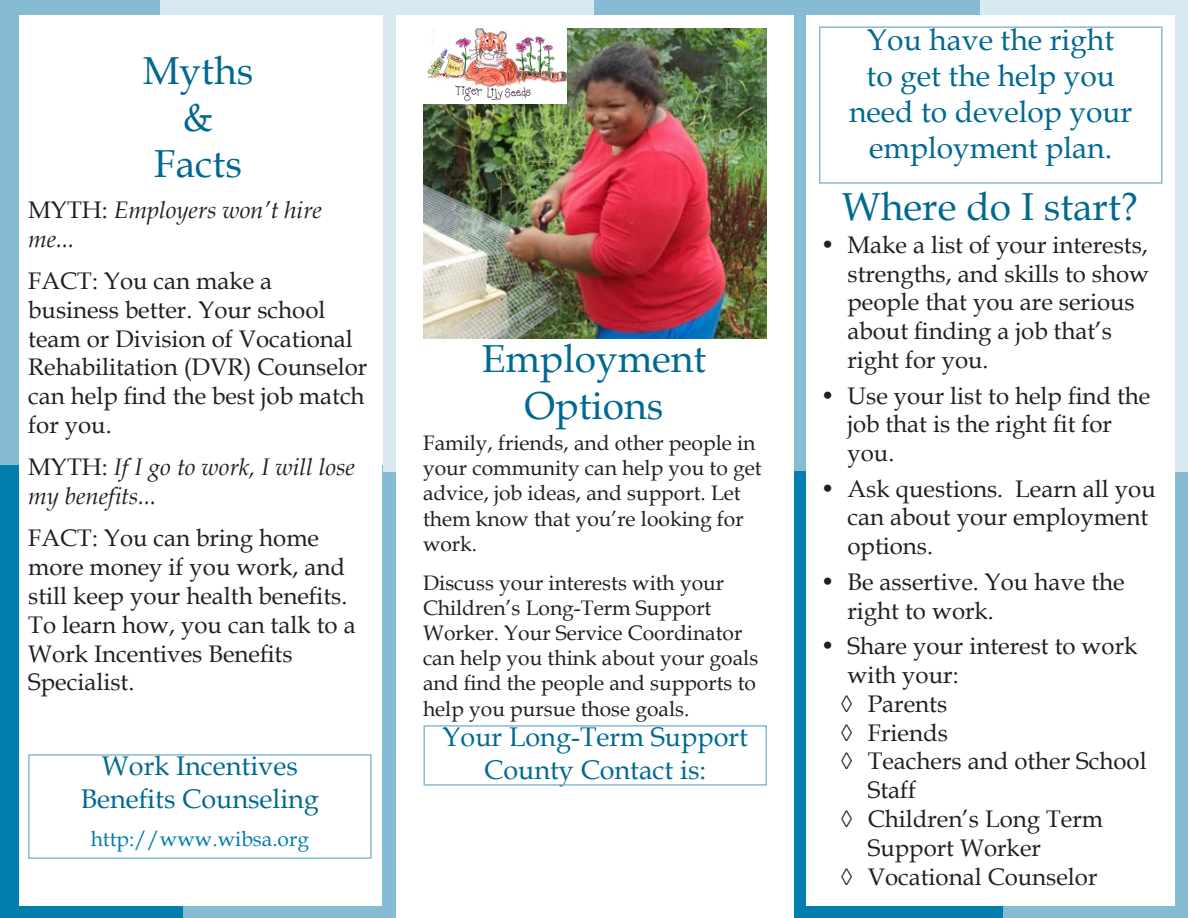
<style>
.page{position:relative;width:1188px;height:918px;background:#fff}
.page>*{position:absolute;margin:0;border:0;box-sizing:border-box;transform-origin:0 0}
.t1{font:39px/46.8px "Book Antiqua";color:#006991;text-align:center}
.t2{font:30px/36px "Book Antiqua";color:#006991;text-align:center}
.t3{font:27px/32.4px "Book Antiqua";color:#006991;text-align:center}
.t4{font:24px/28.8px "Book Antiqua";color:#231f20}
.t5{font:italic 24px/28.8px "Book Antiqua";color:#231f20}
.t6{font:21px/25.2px "Book Antiqua";color:#231f20}
.t7{font:21px "Book Antiqua";color:#007eae}
.s1{font-style:normal}
</style>
<div class="page">
<div style="left:0;top:0;width:161px;height:14px;background:#86bbd4"></div>
<div style="left:0;top:1px;width:19px;height:472px;background:#86bbd4"></div>
<div style="left:383px;top:465px;width:13px;height:453px;background:#86bbd4"></div>
<div style="left:181px;top:907px;width:208px;height:11px;background:#86bbd4"></div>
<div style="left:0;top:465px;width:19px;height:453px;background:#007eae"></div>
<div style="left:12px;top:907px;width:171px;height:11px;background:#007eae"></div>
<div style="left:161px;top:0;width:433px;height:14px;background:#d8e9f1"></div>
<div style="left:383px;top:14px;width:12px;height:458px;background:#d8e9f1"></div>
<div style="left:595px;top:0;width:386px;height:14px;background:#86bbd4"></div>
<div style="left:794px;top:14px;width:12px;height:459px;background:#86bbd4"></div>
<div style="left:1175px;top:472px;width:13px;height:446px;background:#86bbd4"></div>
<div style="left:1001px;top:907px;width:187px;height:11px;background:#86bbd4"></div>
<div style="left:794px;top:472px;width:12px;height:446px;background:#007eae"></div>
<div style="left:805px;top:907px;width:198px;height:11px;background:#007eae"></div>
<div style="left:980px;top:0;width:208px;height:14px;background:#d8e9f1"></div>
<div style="left:1175px;top:14px;width:13px;height:458px;background:#d8e9f1"></div>
<div style="left:28px;top:754px;width:344px;height:105px;border:2px solid #86bbd4"></div>
<img style="left:424px;top:28px;width:343px;height:311px">
<img style="left:424px;top:28px;width:143px;height:75px">
<div style="left:424px;top:725px;width:343px;height:61px;border:2px solid #86bbd4"></div>
<div style="left:819px;top:26px;width:343px;height:158px;border:2px solid #86bbd4"></div>
<p class="t1" style="left:143px;top:46px;width:112px">Myths &amp;</p>
<p class="t1" style="left:154px;top:140px;width:89px">Facts</p>
<p class="t5" style="left:28px;top:195px;width:295px"><span class="s1">MYTH:</span> Employers won’t hire me...</p>
<p class="t4" style="left:28px;top:266px;width:245px">FACT: You can make a</p>
<p class="t4" style="left:28px;top:295px;width:341px">business better. Your school team or Division of Vocational<br>Rehabilitation (DVR) Counselor can help find the best job match for you.</p>
<p class="t5" style="left:28px;top:452px;width:328px"><span class="s1">MYTH:</span> If I go to work, I will lose my benefits...</p>
<p class="t4" style="left:28px;top:523px;width:329px">FACT: You can bring home more money if you work, and still keep your health benefits.<br>To learn how, you can talk to a<br>Work Incentives Benefits</p>
<p class="t4" style="left:28px;top:667px;width:108px">Specialist.</p>
<p class="t3" style="left:81px;top:749px;width:240px">Work Incentives<br>Benefits Counseling</p>
<p class="t7" style="left:91px;top:825px;width:220px">http://www.wibsa.org</p>
<p class="t1" style="left:482px;top:334px;width:226px">Employment<br>Options</p>
<p class="t6" style="left:423px;top:430px;width:340px">Family, friends, and other people in your community can help you to get advice, job ideas, and support. Let them know that you’re looking for work.</p>
<p class="t6" style="left:423px;top:569px;width:337px">Discuss your interests with your<br>Children’s Long-Term Support<br>Worker. Your Service Coordinator can help you think about your goals and find the people and supports to help you pursue those goals.</p>
<p class="t3" style="left:443px;top:720px;width:307px">Your Long-Term Support<br>County Contact is:</p>
<p class="t2" style="left:849px;top:21px;width:285px">You have the right<br>to get the help you need to develop your employment plan.</p>
<p class="t1" style="left:842px;top:183px;width:298px">Where do I start?</p>
<p class="t4" style="left:848px;top:230px;width:303px;text-indent:-27px">• Make a list of your interests, strengths, and skills to show people that you are serious about finding a job that’s right for you.</p>
<p class="t4" style="left:848px;top:380px;width:304px;text-indent:-27px">• Use your list to help find the job that is the right fit for you.</p>
<p class="t4" style="left:848px;top:474px;width:310px;text-indent:-27px">• Ask questions. Learn all you can about your employment options.</p>
<p class="t4" style="left:848px;top:567px;width:279px;text-indent:-27px">• Be assertive. You have the right to work.</p>
<p class="t4" style="left:848px;top:631px;width:292px;text-indent:-27px">• Share your interest to work with your:</p>
<p class="t4" style="left:841px;top:689px;width:108px">◊ Parents</p>
<p class="t4" style="left:841px;top:717px;width:109px">◊ Friends</p>
<p class="t4" style="left:868px;top:746px;width:280px;text-indent:-27px">◊ Teachers and other School<br>Staff</p>
<p class="t4" style="left:868px;top:804px;width:237px;text-indent:-27px">◊ Children’s Long Term<br>Support Worker</p>
<p class="t4" style="left:841px;top:861px;width:258px">◊ Vocational Counselor</p>
</div>
